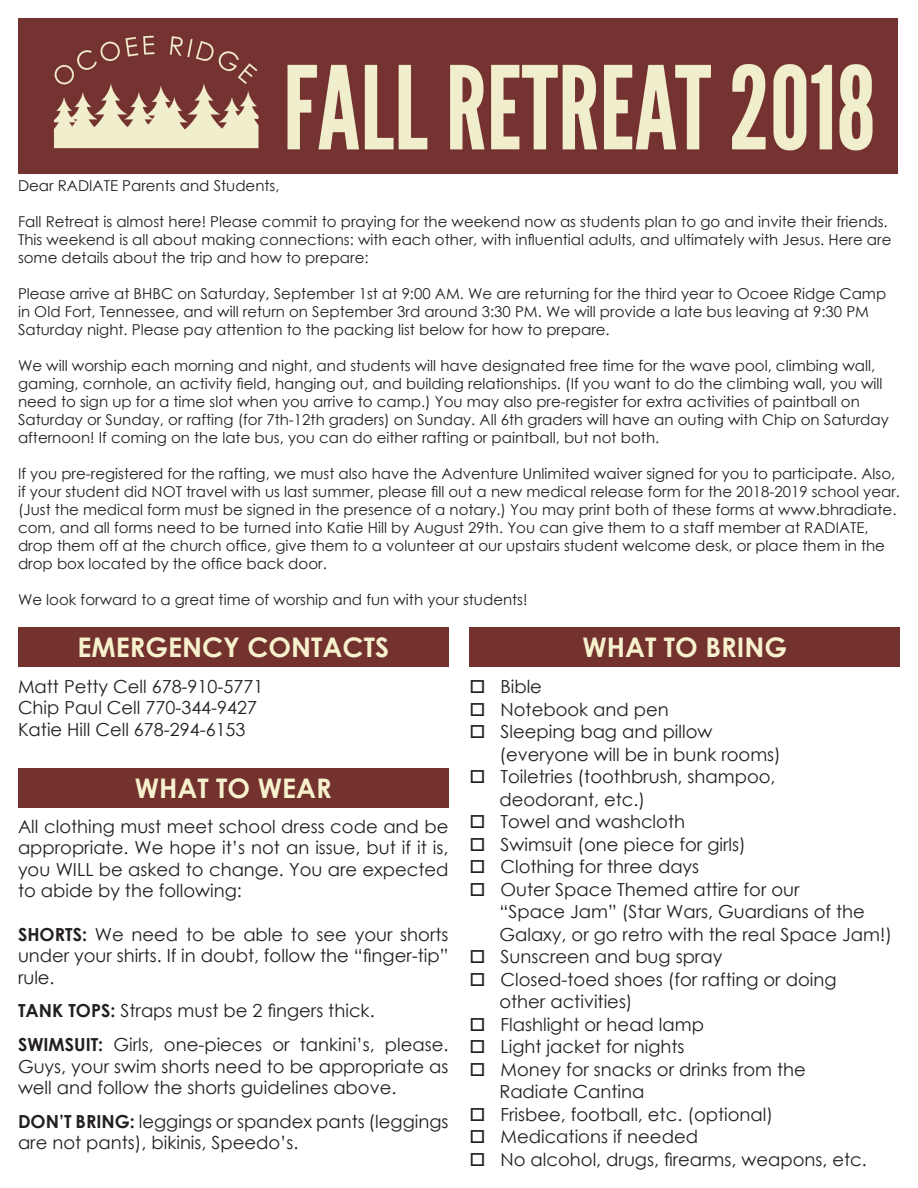
<style>
.page{position:relative;width:918px;height:1188px;background:#fff}
.page>*{position:absolute;margin:0;border:0;box-sizing:border-box;transform-origin:0 0}
.t1{font:700 27px "Century Gothic";color:#f7f2ce}
.t2{font:18px/21.6px "Century Gothic";color:#231f20}
.t3{font:15px/18px "Century Gothic";color:#231f20}
.s1{font-weight:700}
</style>
<div class="page">
<div style="left:18px;top:627px;width:430px;height:40px;background:#74322f"></div>
<div style="left:18px;top:768px;width:430px;height:40px;background:#74322f"></div>
<div style="left:470px;top:627px;width:430px;height:40px;background:#74322f"></div>
<img style="left:18px;top:18px;width:880px;height:155px">
<p class="t3" style="left:18px;top:177px;width:263px">Dear RADIATE Parents and Students,</p>
<p class="t3" style="left:18px;top:213px;width:875px">Fall Retreat is almost here! Please commit to praying for the weekend now as students plan to go and invite their friends.<br>This weekend is all about making connections: with each other, with influential adults, and ultimately with Jesus. Here are some details about the trip and how to prepare:</p>
<p class="t3" style="left:18px;top:285px;width:870px">Please arrive at BHBC on Saturday, September 1st at 9:00 AM. We are returning for the third year to Ocoee Ridge Camp in Old Fort, Tennessee, and will return on September 3rd around 3:30 PM. We will provide a late bus leaving at 9:30 PM<br>Saturday night. Please pay attention to the packing list below for how to prepare.</p>
<p class="t3" style="left:18px;top:357px;width:872px">We will worship each morning and night, and students will have designated free time for the wave pool, climbing wall, gaming, cornhole, an activity field, hanging out, and building relationships. (If you want to do the climbing wall, you will need to sign up for a time slot when you arrive to camp.) You may also pre-register for extra activities of paintball on Saturday or Sunday, or rafting (for 7th-12th graders) on Sunday. All 6th graders will have an outing with Chip on Saturday afternoon! If coming on the late bus, you can do either rafting or paintball, but not both.</p>
<p class="t3" style="left:18px;top:465px;width:884px">If you pre-registered for the rafting, we must also have the Adventure Unlimited waiver signed for you to participate. Also, if your student did NOT travel with us last summer, please fill out a new medical release form for the 2018-2019 school year. (Just the medical form must be signed in the presence of a notary.) You may print both of these forms at www.bhradiate. com, and all forms need to be turned into Katie Hill by August 29th. You can give them to a staff member at RADIATE, drop them off at the church office, give them to a volunteer at our upstairs student welcome desk, or place them in the drop box located by the office back door.</p>
<p class="t3" style="left:18px;top:591px;width:511px">We look forward to a great time of worship and fun with your students!</p>
<p class="t1" style="left:77px;top:630px;width:313px">EMERGENCY CONTACTS</p>
<p class="t2" style="left:18px;top:675px;width:247px">Matt Petty Cell 678-910-5771</p>
<p class="t2" style="left:18px;top:697px;width:241px">Chip Paul Cell 770-344-9427</p>
<p class="t2" style="left:18px;top:718px;width:229px">Katie Hill Cell 678-294-6153</p>
<p class="t1" style="left:582px;top:630px;width:206px">WHAT TO BRING</p>
<p class="t2" style="left:470px;top:676px;width:74px">□ Bible</p>
<p class="t2" style="left:470px;top:698px;width:201px">□ Notebook and pen</p>
<p class="t2" style="left:499px;top:720px;width:283px;line-height:22.5px;text-indent:-30px">□ Sleeping bag and pillow (everyone will be in bunk rooms)</p>
<p class="t2" style="left:499px;top:765px;width:278px;line-height:22.5px;text-indent:-30px">□ Toiletries (toothbrush, shampoo, deodorant, etc.)</p>
<p class="t2" style="left:470px;top:811px;width:217px">□ Towel and washcloth</p>
<p class="t2" style="left:470px;top:833px;width:278px">□ Swimsuit (one piece for girls)</p>
<p class="t2" style="left:470px;top:856px;width:231px">□ Clothing for three days</p>
<p class="t2" style="left:499px;top:878px;width:394px;line-height:22.5px;text-indent:-30px">□ Outer Space Themed attire for our<br>“Space Jam” (Star Wars, Guardians of the<br>Galaxy, or go retro with the real Space Jam!)</p>
<p class="t2" style="left:470px;top:946px;width:254px">□ Sunscreen and bug spray</p>
<p class="t2" style="left:499px;top:968px;width:339px;line-height:22.5px;text-indent:-30px">□ Closed-toed shoes (for rafting or doing other activities)</p>
<p class="t2" style="left:470px;top:1013px;width:236px">□ Flashlight or head lamp</p>
<p class="t2" style="left:470px;top:1036px;width:217px">□ Light jacket for nights</p>
<p class="t2" style="left:499px;top:1058px;width:308px;line-height:22.5px;text-indent:-30px">□ Money for snacks or drinks from the<br>Radiate Cantina</p>
<p class="t2" style="left:470px;top:1103px;width:305px">□ Frisbee, football, etc. (optional)</p>
<p class="t2" style="left:470px;top:1126px;width:230px">□ Medications if needed</p>
<p class="t2" style="left:470px;top:1148px;width:399px">□ No alcohol, drugs, firearms, weapons, etc.</p>
<p class="t1" style="left:135px;top:771px;width:199px">WHAT TO WEAR</p>
<p class="t2" style="left:18px;top:815px;width:432px;text-align:justify">All clothing must meet school dress code and be appropriate. We hope it’s not an issue, but if it is, you WILL be asked to change. You are expected to abide by the following:</p>
<p class="t2" style="left:18px;top:923px;width:432px;text-align:justify"><span class="s1">SHORTS:</span> We need to be able to see your shorts under your shirts. If in doubt, follow the “finger-tip” rule.</p>
<p class="t2" style="left:18px;top:1000px;width:358px"><span class="s1">TANK TOPS:</span> Straps must be 2 fingers thick.</p>
<p class="t2" style="left:18px;top:1033px;width:432px;text-align:justify"><span class="s1">SWIMSUIT:</span> Girls, one-pieces or tankini’s, please.<br>Guys, your swim shorts need to be appropriate as well and follow the shorts guidelines above.</p>
<p class="t2" style="left:18px;top:1110px;width:432px"><span class="s1">DON’T BRING:</span> leggings or spandex pants (leggings are not pants), bikinis, Speedo’s.</p>
</div>
